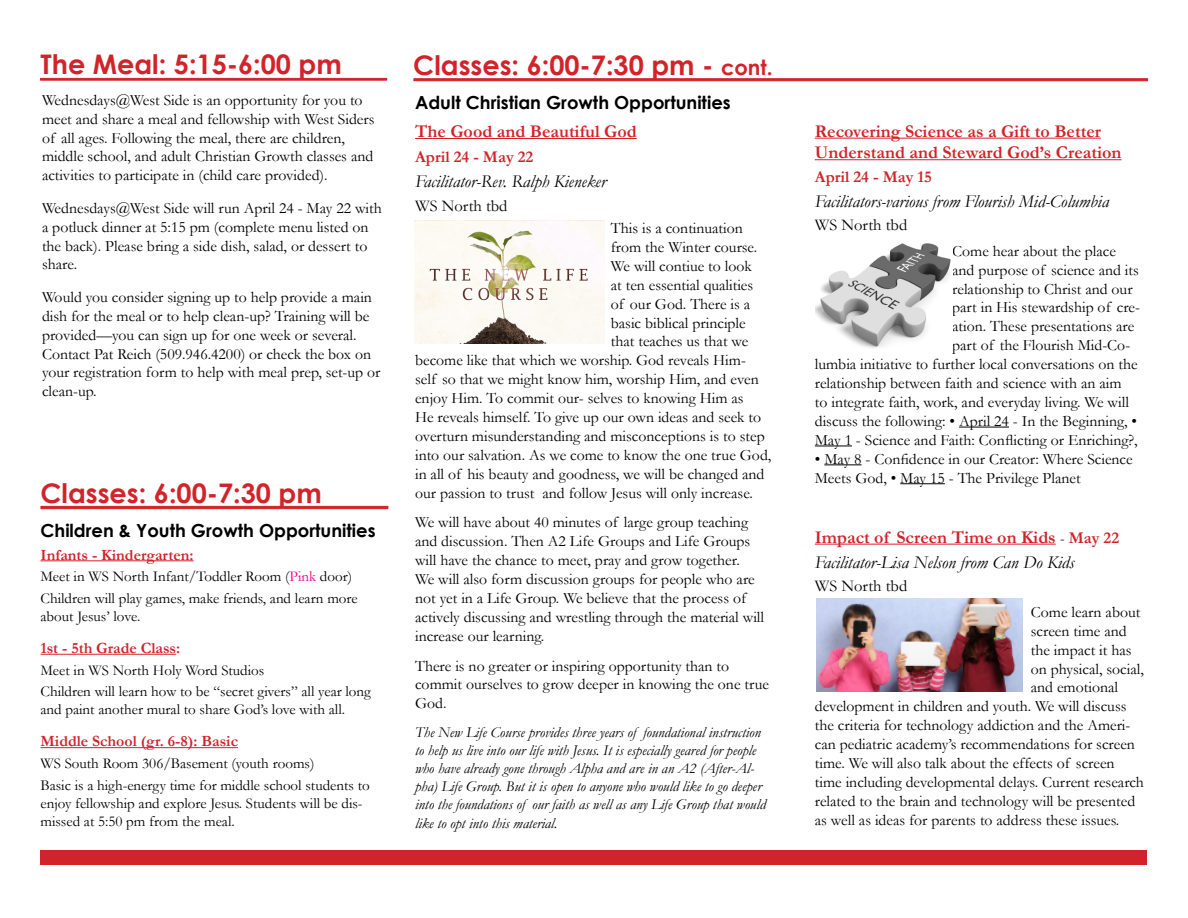
<style>
.page{position:relative;width:1188px;height:918px;background:#fff}
.page>*{position:absolute;margin:0;border:0;box-sizing:border-box;transform-origin:0 0}
.t1{font:700 27px "Century Gothic";color:#d2232a}
.t2{font:italic 18px/25px "Garamond";color:#000}
.t3{font:700 18px/21.6px "Garamond";color:#d2232a}
.t4{font:700 18px "Century Gothic";color:#000}
.t5{font:16.5px "Garamond";color:#000}
.t6{font:700 16.5px "Garamond";color:#d2232a}
.t7{font:15.75px/18.9px "Garamond";color:#000}
.t8{font:700 15.75px "Garamond";color:#d2232a}
.t9{font:15px/21.5px "Garamond";color:#000}
.t10{font:italic 15px/18.1px "Garamond";color:#000}
.s1{color:#ec008c}
.s2{font-size:21px}
.s3{font-weight:700;font-style:normal;color:#d2232a}
.s4{font-style:normal;font-size:15px}
.s5{font-weight:700;font-style:normal;font-size:16.5px;color:#d2232a}
</style>
<div class="page">
<div style="left:40px;top:78px;width:347px;height:3px;background:#d2232a;border:1px solid #d2232a"></div>
<div style="left:40px;top:850px;width:1107px;height:15px;background:#d2232a"></div>
<div style="left:414px;top:78px;width:734px;height:3px;background:#d2232a;border:1px solid #d2232a"></div>
<hr style="left:40px;top:560px;width:154px;height:1px;background:#d2232a">
<hr style="left:40px;top:654px;width:136px;height:1px;background:#d2232a">
<hr style="left:40px;top:747px;width:198px;height:1px;background:#d2232a">
<div style="left:41px;top:506px;width:347px;height:3px;background:#d2232a;border:1px solid #d2232a"></div>
<hr style="left:415px;top:138px;width:222px;height:1px;background:#d2232a">
<hr style="left:815px;top:138px;width:286px;height:1px;background:#d2232a">
<hr style="left:815px;top:159px;width:307px;height:1px;background:#d2232a">
<hr style="left:959px;top:427px;width:50px;height:1px;background:#000">
<hr style="left:815px;top:446px;width:37px;height:1px;background:#000">
<hr style="left:824px;top:464px;width:38px;height:1px;background:#000">
<hr style="left:900px;top:483px;width:45px;height:1px;background:#000">
<hr style="left:815px;top:544px;width:241px;height:1px;background:#d2232a">
<img style="left:415px;top:220px;width:190px;height:124px">
<img style="left:815px;top:243px;width:136px;height:105px">
<img style="left:817px;top:599px;width:205px;height:92px">
<h1 class="t1" style="left:40px;top:44px;width:303px">The Meal: 5:15-6:00 pm</h1>
<p class="t7" style="left:42px;top:90px;width:334px">Wednesdays@West Side is an opportunity for you to meet and share a meal and fellowship with West Siders of all ages. Following the meal, there are children, middle school, and adult Christian Growth classes and activities to participate in (child care provided).</p>
<p class="t7" style="left:42px;top:198px;width:341px">Wednesdays@West Side will run April 24 - May 22 with a potluck dinner at 5:15 pm (complete menu listed on the back). Please bring a side dish, salad, or dessert to share.</p>
<p class="t7" style="left:42px;top:287px;width:340px">Would you consider signing up to help provide a main dish for the meal or to help clean-up? Training will be provided—you can sign up for one week or several.<br>Contact Pat Reich (509.946.4200) or check the box on your registration form to help with meal prep, set-up or clean-up.</p>
<h1 class="t1" style="left:40px;top:473px;width:283px">Classes: 6:00-7:30 pm</h1>
<p class="t4" style="left:40px;top:517px;width:337px">Children &amp; Youth Growth Opportunities</p>
<p class="t8" style="left:40px;top:544px;width:155px">Infants - Kindergarten:</p>
<p class="t9" style="left:40px;top:565px;width:319px">Meet in WS North Infant/Toddler Room (<span class="s1">Pink</span> door)<br>Children will play games, make friends, and learn more</p>
<p class="t9" style="left:40px;top:605px;width:101px">about Jesus’ love.</p>
<p class="t8" style="left:40px;top:637px;width:141px">1st - 5th Grade Class:</p>
<p class="t9" style="left:40px;top:659px;width:332px">Meet in WS North Holy Word Studios<br>Children will learn how to be “secret givers” all year long</p>
<p class="t9" style="left:40px;top:698px;width:306px">and paint another mural to share God’s love with all.</p>
<p class="t8" style="left:40px;top:731px;width:199px">Middle School (gr. 6-8): Basic</p>
<p class="t9" style="left:40px;top:752px;width:331px">WS South Room 306/Basement (youth rooms)<br>Basic is a high-energy time for middle school students to</p>
<p class="t9" style="left:40px;top:793px;width:324px;line-height:18px">enjoy fellowship and explore Jesus. Students will be dis&shy;missed at 5:50 pm from the meal.</p>
<h1 class="t1" style="left:413px;top:45px;width:361px">Classes: 6:00-7:30 pm - <span class="s2">cont.</span></h1>
<p class="t4" style="left:415px;top:89px;width:317px">Adult Christian Growth Opportunities</p>
<p class="t3" style="left:415px;top:121px;width:223px">The Good and Beautiful God</p>
<p class="t6" style="left:415px;top:146px;width:120px">April 24 - May 22</p>
<p class="t2" style="left:415px;top:169px;width:193px">Facilitator-Rev. Ralph Kieneker</p>
<p class="t5" style="left:415px;top:194px;width:94px">WS North tbd</p>
<p class="t7" style="left:611px;top:218px;width:133px">This is a continuation</p>
<p class="t7" style="left:611px;top:237px;width:148px">from the Winter course.</p>
<p class="t7" style="left:611px;top:256px;width:143px">We will contiue to look</p>
<p class="t7" style="left:611px;top:275px;width:144px">at ten essential qualities</p>
<p class="t7" style="left:611px;top:294px;width:141px">of our God. There is a</p>
<p class="t7" style="left:611px;top:313px;width:136px">basic biblical principle</p>
<p class="t7" style="left:611px;top:332px;width:139px">that teaches us that we</p>
<p class="t7" style="left:415px;top:351px;width:332px">become like that which we worship. God reveals Him-</p>
<p class="t7" style="left:415px;top:369px;width:345px">self so that we might know him, worship Him, and even</p>
<p class="t7" style="left:415px;top:388px;width:330px">enjoy Him. To commit our- selves to knowing Him as</p>
<p class="t7" style="left:415px;top:407px;width:348px">He reveals himself. To give up our own ideas and seek to</p>
<p class="t7" style="left:415px;top:426px;width:351px">overturn misunderstanding and misconceptions is to step</p>
<p class="t7" style="left:415px;top:445px;width:358px">into our salvation. As we come to know the one true God,</p>
<p class="t7" style="left:415px;top:464px;width:351px">in all of his beauty and goodness, we will be changed and</p>
<p class="t7" style="left:415px;top:483px;width:339px">our passion to trust and follow Jesus will only increase.</p>
<p class="t7" style="left:415px;top:513px;width:351px">We will have about 40 minutes of large group teaching and discussion. Then A2 Life Groups and Life Groups will have the chance to meet, pray and grow together.<br>We will also form discussion groups for people who are not yet in a Life Group. We believe that the process of actively discussing and wrestling through the material will increase our learning.</p>
<p class="t7" style="left:415px;top:656px;width:356px">There is no greater or inspiring opportunity than to commit ourselves to grow deeper in knowing the one true<br>God.</p>
<p class="t10" style="left:415px;top:723px;width:352px">The New Life Course provides three years of foundational instruction to help us live into our life with Jesus. It is especially geared for people who have already gone through Alpha and are in an A2 (After-Al&shy;pha) Life Group. But it is open to anyone who would like to go deeper into the foundations of our faith as well as any Life Group that would like to opt into this material.</p>
<p class="t3" style="left:815px;top:120px;width:308px">Recovering Science as a Gift to Better<br>Understand and Steward God’s Creation</p>
<p class="t6" style="left:815px;top:165px;width:119px">April 24 - May 15</p>
<p class="t2" style="left:815px;top:188px;width:296px">Facilitators-various from Flourish Mid-Columbia</p>
<p class="t5" style="left:815px;top:214px;width:94px">WS North tbd</p>
<p class="t7" style="left:952px;top:241px;width:165px">Come hear about the place</p>
<p class="t7" style="left:952px;top:260px;width:188px">and purpose of science and its</p>
<p class="t7" style="left:952px;top:279px;width:182px">relationship to Christ and our</p>
<p class="t7" style="left:952px;top:298px;width:189px">part in His stewardship of cre-</p>
<p class="t7" style="left:952px;top:317px;width:184px">ation. These presentations are</p>
<p class="t7" style="left:952px;top:335px;width:180px">part of the Flourish Mid-Co-</p>
<p class="t7" style="left:815px;top:354px;width:324px">lumbia initiative to further local conversations on the</p>
<p class="t7" style="left:815px;top:373px;width:308px">relationship between faith and science with an aim</p>
<p class="t7" style="left:815px;top:392px;width:316px">to integrate faith, work, and everyday living. We will</p>
<p class="t7" style="left:815px;top:411px;width:324px">discuss the following: • April 24 - In the Beginning, •</p>
<p class="t7" style="left:815px;top:430px;width:324px">May 1 - Science and Faith: Conflicting or Enriching?,</p>
<p class="t7" style="left:815px;top:449px;width:319px">• May 8 - Confidence in our Creator: Where Science<br>Meets God, • May 15 - The Privilege Planet</p>
<p class="t2" style="left:815px;top:524px;width:306px"><span class="s3">Impact of Screen Time on Kids</span> <span class="s4">-</span> <span class="s5">May 22<br></span>Facilitator-Lisa Nelson from Can Do Kids</p>
<p class="t5" style="left:815px;top:575px;width:94px">WS North tbd</p>
<p class="t7" style="left:1031px;top:602px;width:111px">Come learn about</p>
<p class="t7" style="left:1031px;top:621px;width:97px">screen time and</p>
<p class="t7" style="left:1031px;top:640px;width:102px">the impact it has</p>
<p class="t7" style="left:1031px;top:659px;width:115px">on physical, social,</p>
<p class="t7" style="left:1031px;top:678px;width:89px">and emotional</p>
<p class="t7" style="left:815px;top:697px;width:313px">development in children and youth. We will discuss</p>
<p class="t7" style="left:815px;top:715px;width:317px">the criteria for technology addiction and the Ameri-</p>
<p class="t7" style="left:815px;top:734px;width:322px">can pediatric academy’s recommendations for screen</p>
<p class="t7" style="left:815px;top:753px;width:301px">time. We will also talk about the effects of screen</p>
<p class="t7" style="left:815px;top:772px;width:331px">time including developmental delays. Current research</p>
<p class="t7" style="left:815px;top:791px;width:322px">related to the brain and technology will be presented</p>
<p class="t7" style="left:815px;top:810px;width:306px">as well as ideas for parents to address these issues.</p>
</div>
